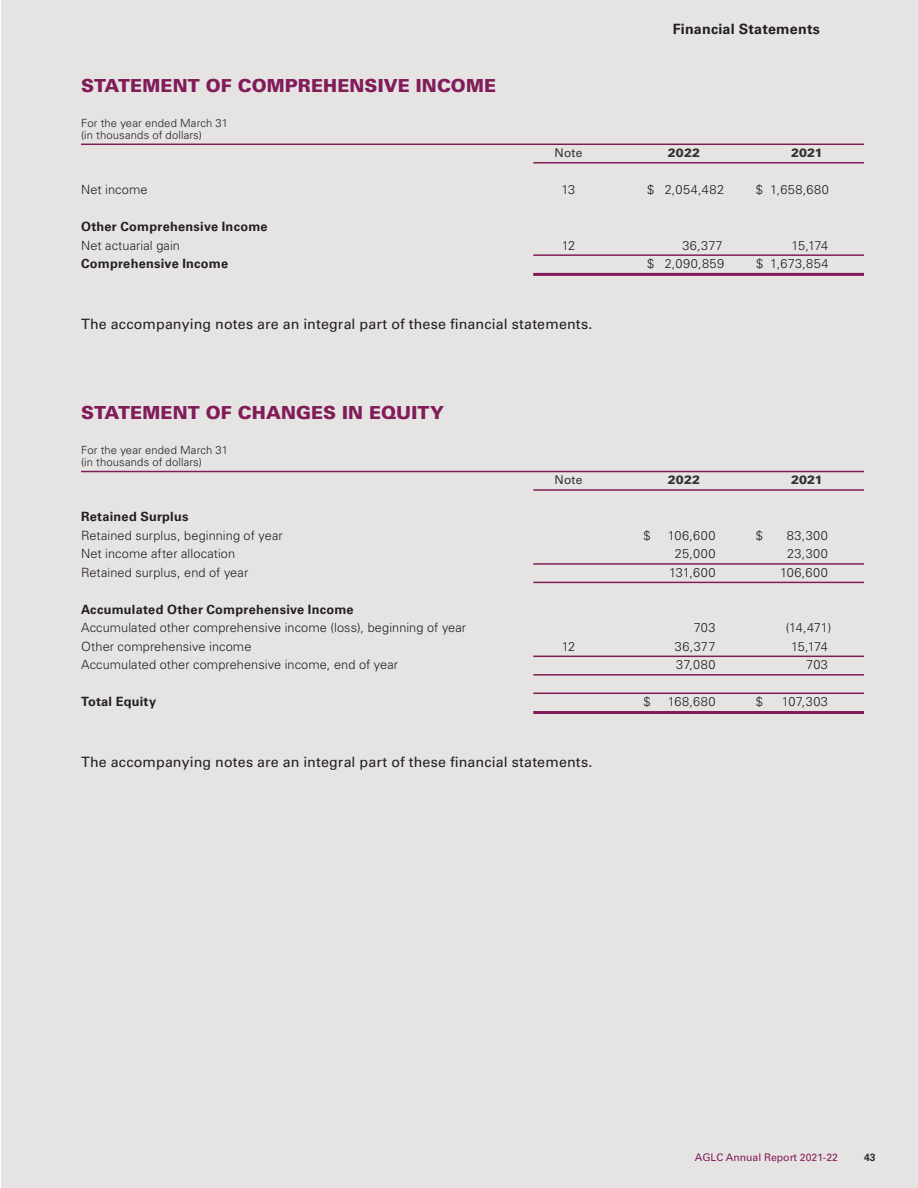
<style>
.page{position:relative;width:918px;height:1188px;background:#fff}
.page>*{position:absolute;margin:0;border:0;box-sizing:border-box;transform-origin:0 0}
.FS_Headings{font:900 18px "Univers LT Std";letter-spacing:.005em;color:#811c59}
.Table_Body{font:14.25px "Univers LT Std";letter-spacing:.01em;color:#231f20}
.Table_bullets{font:700 14.25px "Univers LT Std";letter-spacing:.015em;color:#231f20}
.FS-T3_Column_Rule_Th{font:300 12.75px "Univers LT Std";letter-spacing:.01em;color:#231f20}
.FS-T3_Column{font:300 12.75px "Univers LT Std";letter-spacing:.005em;color:#231f20}
.FS-T3_Column-2{font:700 12.75px "Univers LT Std";letter-spacing:.02em;color:#231f20}
.FS-T3_Column_Rule_Th-2{font:700 12.75px "Univers LT Std";letter-spacing:.02em;color:#231f20}
.FS-T3_Column_Heading{font:900 12px "Univers LT Std";letter-spacing:.01em;color:#323332}
.FS-T3_Column_Heading-2{font:12px "Univers LT Std";letter-spacing:.02em;color:#323332}
.FS-T5_Column_Rules_B{font:300 11.25px/12px "Univers LT Std";letter-spacing:.01em;color:#231f20}
.t1{font:10.5px "Univers LT Std";color:#811c59}
.t2{font:700 10.5px "Univers LT Std";color:#323332}
</style>
<div class="page">
<div style="left:2px;top:0;width:916px;height:1188px;background:#e6e4e3"></div>
<hr style="left:81px;top:144px;width:783px;height:1px;background:#811c59">
<hr style="left:533px;top:162px;width:331px;height:2px;background:#811c59">
<hr style="left:533px;top:254px;width:331px;height:2px;background:#811c59">
<hr style="left:533px;top:273px;width:331px;height:3px;background:#811c59">
<hr style="left:81px;top:471px;width:783px;height:1px;background:#811c59">
<hr style="left:533px;top:489px;width:331px;height:2px;background:#811c59">
<hr style="left:533px;top:563px;width:331px;height:2px;background:#811c59">
<hr style="left:533px;top:582px;width:331px;height:1px;background:#811c59">
<hr style="left:533px;top:656px;width:331px;height:1px;background:#811c59">
<hr style="left:533px;top:674px;width:331px;height:2px;background:#811c59">
<hr style="left:533px;top:693px;width:331px;height:1px;background:#811c59">
<hr style="left:533px;top:711px;width:331px;height:3px;background:#811c59">
<p class="FS_Headings" style="left:81px;top:74px;width:417px">STATEMENT OF COMPREHENSIVE INCOME</p>
<p class="FS-T5_Column_Rules_B" style="left:81px;top:117px;width:149px">For the year ended March 31 (in thousands of dollars)</p>
<p class="Table_bullets" style="left:673px;top:21px;width:149px">Financial Statements</p>
<p class="FS-T3_Column_Heading-2" style="left:555px;top:146px;width:29px">Note</p>
<p class="FS-T3_Column_Heading" style="left:668px;top:145px;width:34px">2022</p>
<p class="FS-T3_Column_Heading" style="left:791px;top:145px;width:33px">2021</p>
<p class="FS-T3_Column" style="left:81px;top:182px;width:68px">Net income</p>
<p class="FS-T3_Column" style="left:562px;top:182px;width:15px">13</p>
<p class="FS-T3_Column" style="left:647px;top:182px;width:79px">$ 2,054,482</p>
<p class="FS-T3_Column" style="left:756px;top:182px;width:74px">$ 1,658,680</p>
<p class="FS-T3_Column-2" style="left:81px;top:219px;width:188px">Other Comprehensive Income</p>
<p class="FS-T3_Column_Rule_Th" style="left:81px;top:237px;width:101px">Net actuarial gain</p>
<p class="FS-T3_Column_Rule_Th" style="left:562px;top:237px;width:15px">12</p>
<p class="FS-T3_Column_Rule_Th" style="left:682px;top:237px;width:42px">36,377</p>
<p class="FS-T3_Column_Rule_Th" style="left:791px;top:237px;width:38px">15,174</p>
<p class="FS-T3_Column_Rule_Th-2" style="left:81px;top:256px;width:149px">Comprehensive Income</p>
<p class="FS-T3_Column_Rule_Th" style="left:647px;top:256px;width:79px">$ 2,090,859</p>
<p class="FS-T3_Column_Rule_Th" style="left:756px;top:256px;width:74px">$ 1,673,854</p>
<p class="Table_Body" style="left:81px;top:315px;width:513px">The accompanying notes are an integral part of these financial statements.</p>
<p class="FS_Headings" style="left:81px;top:401px;width:365px">STATEMENT OF CHANGES IN EQUITY</p>
<p class="FS-T5_Column_Rules_B" style="left:81px;top:444px;width:149px">For the year ended March 31 (in thousands of dollars)</p>
<p class="FS-T3_Column_Heading-2" style="left:555px;top:473px;width:29px">Note</p>
<p class="FS-T3_Column_Heading" style="left:668px;top:473px;width:34px">2022</p>
<p class="FS-T3_Column_Heading" style="left:791px;top:473px;width:33px">2021</p>
<p class="FS-T3_Column-2" style="left:81px;top:509px;width:109px">Retained Surplus</p>
<p class="FS-T3_Column" style="left:81px;top:528px;width:203px">Retained surplus, beginning of year</p>
<p class="FS-T3_Column" style="left:643px;top:528px;width:9px">$</p>
<p class="FS-T3_Column" style="left:668px;top:528px;width:49px">106,600</p>
<p class="FS-T3_Column" style="left:756px;top:528px;width:9px">$</p>
<p class="FS-T3_Column" style="left:787px;top:528px;width:43px">83,300</p>
<p class="FS-T3_Column_Rule_Th" style="left:81px;top:546px;width:156px">Net income after allocation</p>
<p class="FS-T3_Column_Rule_Th" style="left:675px;top:546px;width:42px">25,000</p>
<p class="FS-T3_Column_Rule_Th" style="left:787px;top:546px;width:42px">23,300</p>
<p class="FS-T3_Column_Rule_Th" style="left:81px;top:565px;width:169px">Retained surplus, end of year</p>
<p class="FS-T3_Column_Rule_Th" style="left:669px;top:565px;width:48px">131,600</p>
<p class="FS-T3_Column_Rule_Th" style="left:780px;top:565px;width:49px">106,600</p>
<p class="FS-T3_Column-2" style="left:81px;top:602px;width:274px">Accumulated Other Comprehensive Income</p>
<p class="FS-T3_Column" style="left:81px;top:620px;width:387px">Accumulated other comprehensive income (loss), beginning of year</p>
<p class="FS-T3_Column" style="left:694px;top:620px;width:23px">703</p>
<p class="FS-T3_Column" style="left:786px;top:620px;width:47px">(14,471)</p>
<p class="FS-T3_Column_Rule_Th" style="left:81px;top:638px;width:172px">Other comprehensive income</p>
<p class="FS-T3_Column_Rule_Th" style="left:562px;top:638px;width:15px">12</p>
<p class="FS-T3_Column_Rule_Th" style="left:675px;top:638px;width:42px">36,377</p>
<p class="FS-T3_Column_Rule_Th" style="left:791px;top:638px;width:38px">15,174</p>
<p class="FS-T3_Column_Rule_Th" style="left:81px;top:657px;width:319px">Accumulated other comprehensive income, end of year</p>
<p class="FS-T3_Column_Rule_Th" style="left:676px;top:657px;width:41px">37,080</p>
<p class="FS-T3_Column_Rule_Th" style="left:806px;top:657px;width:23px">703</p>
<p class="FS-T3_Column_Rule_Th-2" style="left:81px;top:694px;width:77px">Total Equity</p>
<p class="FS-T3_Column_Rule_Th" style="left:643px;top:694px;width:9px">$</p>
<p class="FS-T3_Column_Rule_Th" style="left:668px;top:694px;width:49px">168,680</p>
<p class="FS-T3_Column_Rule_Th" style="left:756px;top:694px;width:9px">$</p>
<p class="FS-T3_Column_Rule_Th" style="left:782px;top:694px;width:48px">107,303</p>
<p class="Table_Body" style="left:81px;top:753px;width:513px">The accompanying notes are an integral part of these financial statements.</p>
<p class="t1" style="left:695px;top:1151px;width:145px">AGLC Annual Report 2021-22</p>
<p class="t2" style="left:864px;top:1151px;width:13px">43</p>
</div>
